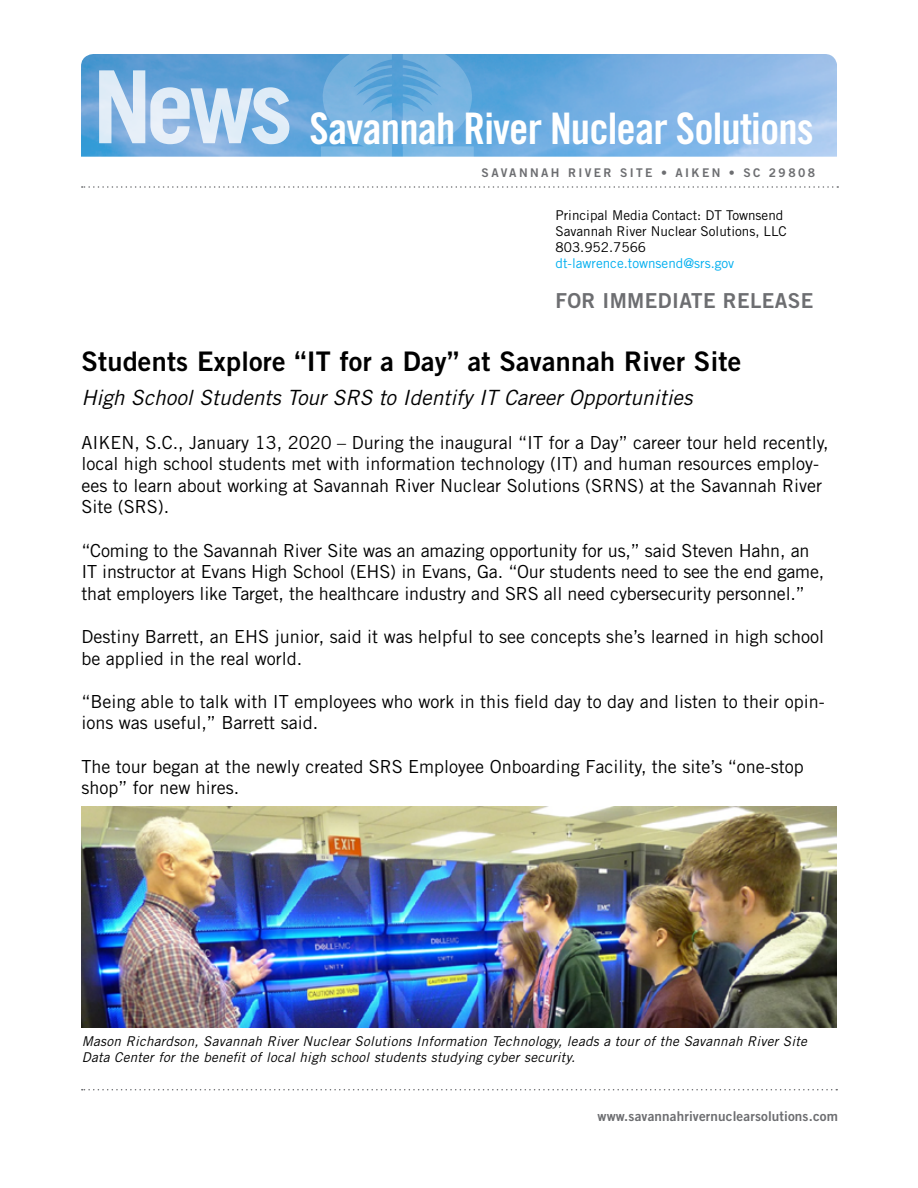
<style>
.page{position:relative;width:918px;height:1188px;background:#fff}
.page>*{position:absolute;margin:0;border:0;box-sizing:border-box;transform-origin:0 0}
.t1{font:43.5px "Trade Gothic LT Std Bd Cn 20";letter-spacing:-.02em;color:#fff}
.t2{font:27px "Trade Gothic LT Std Bd 2";letter-spacing:.01em;color:#000}
.t3{font:italic 21px "Trade Gothic LT Std";color:#000}
.t4{font:20.7px "Trade Gothic LT Std Bd 2";letter-spacing:.02em;color:#6d6e71}
.t5{font:18px/21.6px "Trade Gothic LT Std";color:#000}
.t6{font:italic 13.5px/16.2px "Trade Gothic LT Std";letter-spacing:.02em;color:#000}
.t7{font:13.5px/16.2px "Trade Gothic LT Std";color:#000}
.t8{font:13.5px "Trade Gothic LT Std Bd 2";letter-spacing:.01em;color:#6d6e71}
.t9{font:13.5px "Trade Gothic LT Std";color:#00aeef}
.t10{font:12px "Trade Gothic LT Std Bd 2";letter-spacing:.2em;color:#6d6e71}
</style>
<div class="page">
<img style="left:81px;top:54px;width:756px;height:103px">
<svg style="left:321px;top:54px;width:71px;height:103px;background:#6eaedd"></svg>
<svg style="left:403px;top:54px;width:71px;height:103px;background:#71b0df"></svg>
<svg style="left:99px;top:70px;width:190px;height:74px;background:#a7c9e8"></svg>
<svg style="left:82px;top:1089px;width:755px;height:1px"></svg>
<svg style="left:82px;top:186px;width:756px;height:2px"></svg>
<img style="left:81px;top:807px;width:755px;height:220px">
<h1 class="t1" style="left:310px;top:102px;width:506px">Savannah River Nuclear Solutions</h1>
<p class="t10" style="left:482px;top:165px;width:335px">SAVANNAH RIVER SITE • AIKEN • SC 29808</p>
<p class="t7" style="left:556px;top:207px;width:233px">Principal Media Contact: DT Townsend<br>Savannah River Nuclear Solutions, LLC<br>803.952.7566</p>
<p class="t9" style="left:556px;top:255px;width:180px">dt-lawrence.townsend@srs.gov</p>
<p class="t4" style="left:555px;top:288px;width:260px">FOR IMMEDIATE RELEASE</p>
<h2 class="t2" style="left:81px;top:345px;width:661px">Students Explore “IT for a Day” at Savannah River Site</h2>
<p class="t3" style="left:81px;top:385px;width:613px">High School Students Tour SRS to Identify IT Career Opportunities</p>
<p class="t5" style="left:81px;top:431px;width:749px">AIKEN, S.C., January 13, 2020 – During the inaugural “IT for a Day” career tour held recently, local high school students met with information technology (IT) and human resources employ&shy;ees to learn about working at Savannah River Nuclear Solutions (SRNS) at the Savannah River Site (SRS).</p>
<p class="t5" style="left:81px;top:539px;width:745px">“Coming to the Savannah River Site was an amazing opportunity for us,” said Steven Hahn, an<br>IT instructor at Evans High School (EHS) in Evans, Ga. “Our students need to see the end game, that employers like Target, the healthcare industry and SRS all need cybersecurity personnel.”</p>
<p class="t5" style="left:81px;top:626px;width:744px">Destiny Barrett, an EHS junior, said it was helpful to see concepts she’s learned in high school be applied in the real world.</p>
<p class="t5" style="left:81px;top:690px;width:745px">“Being able to talk with IT employees who work in this field day to day and listen to their opin&shy;ions was useful,” Barrett said.</p>
<p class="t5" style="left:81px;top:755px;width:724px">The tour began at the newly created SRS Employee Onboarding Facility, the site’s “one-stop shop” for new hires.</p>
<p class="t6" style="left:82px;top:1033px;width:727px">Mason Richardson, Savannah River Nuclear Solutions Information Technology, leads a tour of the Savannah River Site<br>Data Center for the benefit of local high school students studying cyber security.</p>
<p class="t8" style="left:598px;top:1107px;width:242px">www.savannahrivernuclearsolutions.com</p>
</div>
